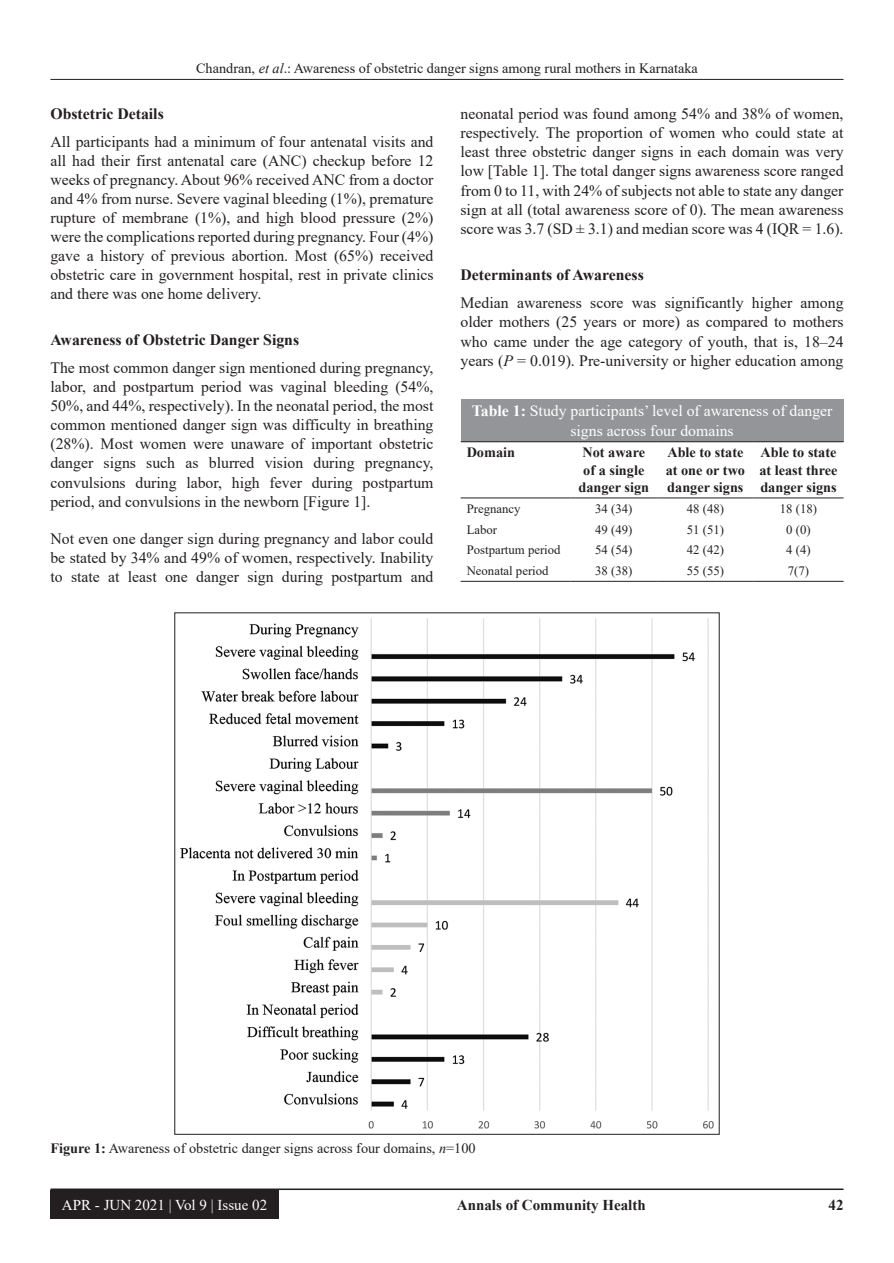
<style>
.page{position:relative;width:894px;height:1263px;background:#fff}
.page>*{position:absolute;margin:0;border:0;box-sizing:border-box;transform-origin:0 0}
.TX{font:15.75px/19px "Times New Roman";color:#231f20;text-align:justify}
.TT{font:15.75px/19.5px "Times New Roman";color:#fff;text-align:center}
.t1{font:700 15.75px "Times New Roman";color:#231f20}
.RF_1{font:700 15px "Times New Roman";color:#231f20}
.RF_VOL_1{font:15px "Times New Roman";color:#fff}
.FGC{font:14.25px "Times New Roman";color:#231f20}
.TCH{font:700 14.25px/17.2px "Times New Roman";color:#231f20;text-align:justify}
.TB{font:12.75px "Times New Roman";color:#231f20}
.TBL{font:12.75px "Times New Roman";color:#231f20}
.s1{font-style:italic}
.s2{font-weight:700}
</style>
<div class="page">
<hr style="left:50px;top:79px;width:793px;height:1px;background:#231f20">
<hr style="left:50px;top:1188px;width:793px;height:2px;background:#231f20">
<div style="left:50px;top:1190px;width:228px;height:28px;background:#231f20"></div>
<div style="left:460px;top:399px;width:383px;height:43px;background:#939598"></div>
<hr style="left:460px;top:581px;width:110px;height:1px;background:#231f20">
<hr style="left:570px;top:581px;width:87px;height:1px;background:#231f20">
<hr style="left:657px;top:581px;width:96px;height:1px;background:#231f20">
<hr style="left:753px;top:581px;width:90px;height:1px;background:#231f20">
<hr style="left:460px;top:441px;width:110px;height:1px;background:#231f20">
<hr style="left:570px;top:441px;width:87px;height:1px;background:#231f20">
<hr style="left:657px;top:441px;width:96px;height:1px;background:#231f20">
<hr style="left:753px;top:441px;width:90px;height:1px;background:#231f20">
<hr style="left:460px;top:497px;width:110px;height:1px;background:#231f20">
<hr style="left:570px;top:497px;width:87px;height:1px;background:#231f20">
<hr style="left:657px;top:497px;width:96px;height:1px;background:#231f20">
<hr style="left:753px;top:497px;width:90px;height:1px;background:#231f20">
<img style="left:180px;top:618px;width:534px;height:511px">
<p class="FGC" style="left:196px;top:58px;width:503px">Chandran, <span class="s1">et al</span>.: Awareness of obstetric danger signs among rural mothers in Karnataka</p>
<h2 class="t1" style="left:50px;top:102px;width:115px">Obstetric Details</h2>
<p class="TX" style="left:50px;top:131px;width:384px">All participants had a minimum of four antenatal visits and all had their first antenatal care (ANC) checkup before 12 weeks of pregnancy. About 96% received ANC from a doctor and 4% from nurse. Severe vaginal bleeding (1%), premature rupture of membrane (1%), and high blood pressure (2%) were the complications reported during pregnancy. Four (4%) gave a history of previous abortion. Most (65%) received obstetric care in government hospital, rest in private clinics and there was one home delivery.</p>
<h2 class="t1" style="left:50px;top:328px;width:250px">Awareness of Obstetric Danger Signs</h2>
<p class="TX" style="left:50px;top:358px;width:384px">The most common danger sign mentioned during pregnancy, labor, and postpartum period was vaginal bleeding (54%, 50%, and 44%, respectively). In the neonatal period, the most common mentioned danger sign was difficulty in breathing (28%). Most women were unaware of important obstetric danger signs such as blurred vision during pregnancy, convulsions during labor, high fever during postpartum period, and convulsions in the newborn [Figure 1].</p>
<p class="TX" style="left:50px;top:528px;width:384px">Not even one danger sign during pregnancy and labor could be stated by 34% and 49% of women, respectively. Inability to state at least one danger sign during postpartum and</p>
<p class="TX" style="left:460px;top:104px;width:384px">neonatal period was found among 54% and 38% of women, respectively. The proportion of women who could state at least three obstetric danger signs in each domain was very low [Table 1]. The total danger signs awareness score ranged from 0 to 11, with 24% of subjects not able to state any danger sign at all (total awareness score of 0). The mean awareness score was 3.7 (SD ± 3.1) and median score was 4 (IQR = 1.6).</p>
<h2 class="t1" style="left:460px;top:263px;width:185px">Determinants of Awareness</h2>
<p class="TX" style="left:460px;top:293px;width:384px">Median awareness score was significantly higher among older mothers (25 years or more) as compared to mothers who came under the age category of youth, that is, 18–24 years (<span class="s1">P</span> = 0.019). Pre-university or higher education among</p>
<p class="TT" style="left:471px;top:401px;width:362px"><span class="s2">Table 1:</span> Study participants’ level of awareness of danger signs across four domains</p>
<p class="TCH" style="left:466px;top:443px;width:50px">Domain</p>
<p class="TCH" style="left:578px;top:443px;width:72px;text-align:center">Not aware of a single danger sign</p>
<p class="TCH" style="left:665px;top:443px;width:81px">Able to state at one or two danger signs</p>
<p class="TCH" style="left:759px;top:443px;width:80px">Able to state at least three danger signs</p>
<p class="TB" style="left:466px;top:499px;width:55px">Pregnancy</p>
<p class="TB" style="left:595px;top:499px;width:39px">34 (34)</p>
<p class="TB" style="left:686px;top:499px;width:39px">48 (48)</p>
<p class="TB" style="left:779px;top:499px;width:39px">18 (18)</p>
<p class="TB" style="left:466px;top:520px;width:32px">Labor</p>
<p class="TB" style="left:595px;top:520px;width:39px">49 (49)</p>
<p class="TB" style="left:686px;top:520px;width:39px">51 (51)</p>
<p class="TB" style="left:786px;top:520px;width:26px">0 (0)</p>
<p class="TB" style="left:466px;top:541px;width:95px">Postpartum period</p>
<p class="TB" style="left:595px;top:541px;width:39px">54 (54)</p>
<p class="TB" style="left:686px;top:541px;width:39px">42 (42)</p>
<p class="TB" style="left:786px;top:541px;width:26px">4 (4)</p>
<p class="TBL" style="left:466px;top:562px;width:83px">Neonatal period</p>
<p class="TBL" style="left:595px;top:562px;width:39px">38 (38)</p>
<p class="TBL" style="left:686px;top:562px;width:39px">55 (55)</p>
<p class="TBL" style="left:787px;top:562px;width:23px">7(7)</p>
<p class="FGC" style="left:50px;top:1138px;width:426px"><span class="s2">Figure 1:</span> Awareness of obstetric danger signs across four domains, <span class="s1">n</span>=100</p>
<p class="RF_VOL_1" style="left:62px;top:1193px;width:207px">APR - JUN 2021 | Vol 9 | Issue 02</p>
<p class="RF_1" style="left:456px;top:1194px;width:190px">Annals of Community Health</p>
<p class="RF_1" style="left:828px;top:1194px;width:16px">42</p>
</div>
